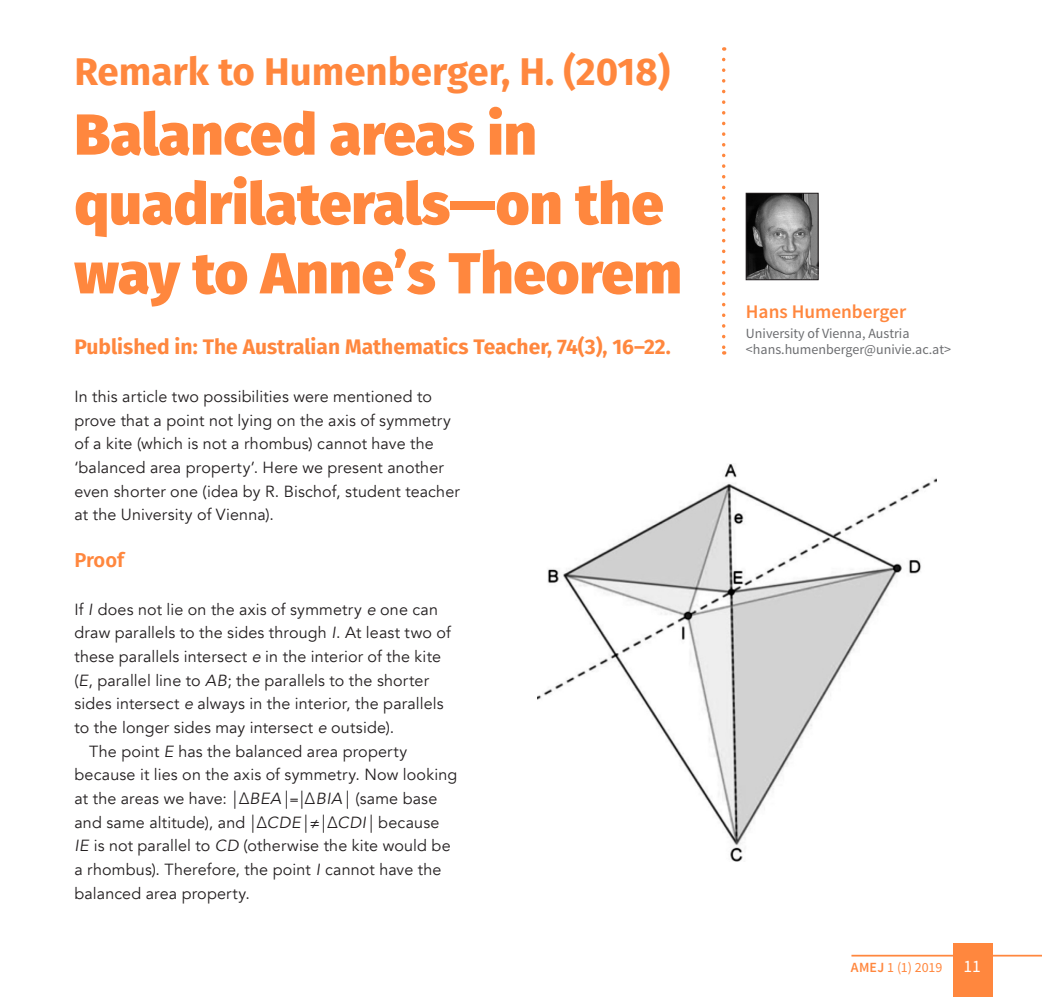
<style>
.page{position:relative;width:1042px;height:997px;background:#fff}
.page>*{position:absolute;margin:0;border:0;box-sizing:border-box;transform-origin:0 0}
.Title_main{font:800 57.75px/69.3px "Fira Sans";color:#ff873e}
.Title_main-2{font:700 38.5px "Fira Sans";color:#ff873e}
.Title_main-3{font:700 21px "Fira Sans";color:#ff873e}
.Heading_1{font:600 20.12px "Fira Sans";letter-spacing:-.005em;color:#ff873e}
.authors_name{font:600 19.25px "Source Sans Pro";color:#ff873e}
.Page_numbers{font:17.5px "Source Sans Pro";color:#fff}
.Body_text_no_indent{font:16.1px/23.6px "Avenir";letter-spacing:.01em;color:#231f20}
.Body__indent{font:16.1px/23.6px "Avenir";letter-spacing:.01em;color:#231f20}
.author_uni_email{font:14px/15.8px "Source Sans Pro";color:#6c6d70}
.t1{font:14px "Source Sans Pro";color:#ff873e}
.s1{font-style:italic}
.s2{font-weight:600}
</style>
<div class="page">
<div style="left:952px;top:942px;width:40px;height:54px;background:#ff873e"></div>
<hr style="left:851px;top:954px;width:191px;height:2px;background:#ff873e">
<img style="left:748px;top:195px;width:68px;height:83px">
<div style="left:746px;top:193px;width:72px;height:87px;border:1px solid #231f20"></div>
<svg style="left:722px;top:59px;width:3px;height:295px"></svg>
<img style="left:537px;top:463px;width:399px;height:397px">
<p class="Title_main-2" style="left:74px;top:39px;width:597px">Remark to Humenberger, H. (2018)</p>
<p class="Title_main" style="left:74px;top:94px;width:609px">Balanced areas in quadrilaterals—on the way to Anne’s Theorem</p>
<p class="Title_main-3" style="left:74px;top:329px;width:598px">Published in: The Australian Mathematics Teacher, 74(3), 16–22.</p>
<p class="Body_text_no_indent" style="left:74px;top:384px;width:387px">In this article two possibilities were mentioned to prove that a point not lying on the axis of symmetry of a kite (which is not a rhombus) cannot have the ‘balanced area property’. Here we present another even shorter one (idea by R. Bischof, student teacher at the University of Vienna).</p>
<p class="Heading_1" style="left:74px;top:543px;width:51px">Proof</p>
<p class="Body_text_no_indent" style="left:74px;top:597px;width:378px">If <span class="s1">I</span> does not lie on the axis of symmetry e one can draw parallels to the sides through <span class="s1">I</span>. At least two of these parallels intersect e in the interior of the kite (<span class="s1">E</span>, parallel line to <span class="s1">AB</span>; the parallels to the shorter sides intersect e always in the interior, the parallels to the longer sides may intersect e outside).</p>
<p class="Body__indent" style="left:74px;top:739px;width:384px;text-indent:15px">The point <span class="s1">E</span> has the balanced area property because it lies on the axis of symmetry. Now looking at the areas we have: ⏐∆<span class="s1">BEA</span>⏐ ⏐<span class="s1">∆BIA</span>⏐ (same base and same altitude), and ⏐∆<span class="s1">CDE</span>⏐≠⏐∆<span class="s1">CDI</span>⏐ because <span class="s1">IE</span> is not parallel to <span class="s1">CD</span> (otherwise the kite would be a rhombus). Therefore, the point <span class="s1">I</span> cannot have the balanced area property.</p>
<p class="authors_name" style="left:746px;top:299px;width:162px">Hans Humenberger</p>
<p class="author_uni_email" style="left:746px;top:326px;width:207px">University of Vienna, Austria &lt;hans.humenberger@univie.ac.at&gt;</p>
<p class="t1" style="left:851px;top:957px;width:93px"><span class="s2">AMEJ</span> 1 (1) 2019</p>
<p class="Page_numbers" style="left:963px;top:954px;width:19px">11</p>
</div>
